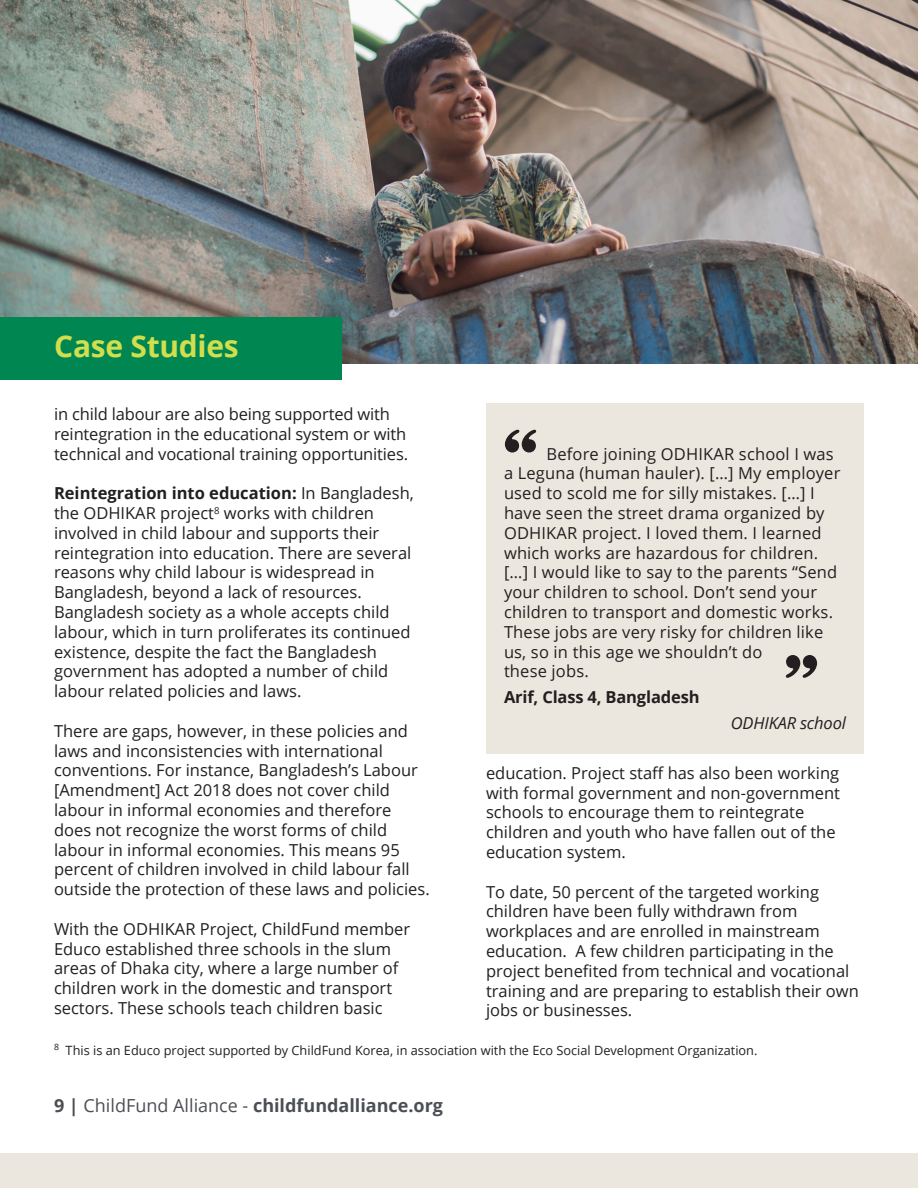
<style>
.page{position:relative;width:918px;height:1188px;background:#fff}
.page>*{position:absolute;margin:0;border:0;box-sizing:border-box;transform-origin:0 0}
.t1{font:72px "Stencil";color:#231f20}
.t2{font:700 30px "Open Sans";letter-spacing:-.01em;color:#d1de4d}
.t3{font:700 18px "Open Sans";color:#4b4f54}
.t4{font:16.5px/19.8px "Open Sans";color:#231f20}
.t5{font:700 16.5px "Open Sans";letter-spacing:-.01em;color:#231f20}
.t6{font:italic 16.5px "Open Sans";letter-spacing:-.01em;color:#231f20}
.t7{font:12.75px "Open Sans";color:#231f20}
.s1{font-weight:700}
.s2{font-weight:400}
</style>
<div class="page">
<div style="left:0;top:1154px;width:918px;height:34px;background:#ece7de"></div>
<div style="left:486px;top:403px;width:378px;height:351px;background:#ece7de"></div>
<img style="left:0;top:0;width:918px;height:363px">
<div style="left:0;top:317px;width:342px;height:63px;background:#008751"></div>
<p class="t2" style="left:54px;top:325px;width:186px">Case Studies</p>
<p class="t4" style="left:54px;top:404px;width:356px">in child labour are also being supported with reintegration in the educational system or with technical and vocational training opportunities.</p>
<p class="t4" style="left:54px;top:483px;width:361px"><span class="s1">Reintegration into education:</span> In Bangladesh, the ODHIKAR project<sup>8</sup> works with children involved in child labour and supports their reintegration into education. There are several reasons why child labour is widespread in Bangladesh, beyond a lack of resources.<br>Bangladesh society as a whole accepts child labour, which in turn proliferates its continued existence, despite the fact the Bangladesh government has adopted a number of child labour related policies and laws.</p>
<p class="t4" style="left:54px;top:721px;width:377px">There are gaps, however, in these policies and laws and inconsistencies with international conventions. For instance, Bangladesh’s Labour [Amendment] Act 2018 does not cover child labour in informal economies and therefore does not recognize the worst forms of child labour in informal economies. This means 95 percent of children involved in child labour fall outside the protection of these laws and policies.</p>
<p class="t4" style="left:54px;top:919px;width:358px">With the ODHIKAR Project, ChildFund member Educo established three schools in the slum areas of Dhaka city, where a large number of children work in the domestic and transport sectors. These schools teach children basic</p>
<p class="t1" style="left:500px;top:413px;width:42px">“</p>
<p class="t4" style="left:504px;top:443px;width:338px;text-indent:43px">Before joining ODHIKAR school I was a Leguna (human hauler). […] My employer used to scold me for silly mistakes. […] I have seen the street drama organized by ODHIKAR project. I loved them. I learned which works are hazardous for children. […] I would like to say to the parents “Send your children to school. Don’t send your children to transport and domestic works.<br>These jobs are very risky for children like us, so in this age we shouldn’t do<br>these jobs.</p>
<p class="t5" style="left:504px;top:686px;width:197px">Arif, Class 4, Bangladesh</p>
<p class="t6" style="left:731px;top:712px;width:117px">ODHIKAR school</p>
<p class="t1" style="left:781px;top:639px;width:42px">”</p>
<p class="t4" style="left:486px;top:763px;width:355px">education. Project staff has also been working with formal government and non-government schools to encourage them to reintegrate children and youth who have fallen out of the education system.</p>
<p class="t4" style="left:486px;top:881px;width:374px">To date, 50 percent of the targeted working children have been fully withdrawn from workplaces and are enrolled in mainstream education. A few children participating in the project benefited from technical and vocational training and are preparing to establish their own jobs or businesses.</p>
<p class="t7" style="left:54px;top:1042px;width:705px"><sup>8</sup> This is an Educo project supported by ChildFund Korea, in association with the Eco Social Development Organization.</p>
<p class="t3" style="left:54px;top:1093px;width:391px">9 | <span class="s2">ChildFund Alliance -</span> childfundalliance.org</p>
</div>
